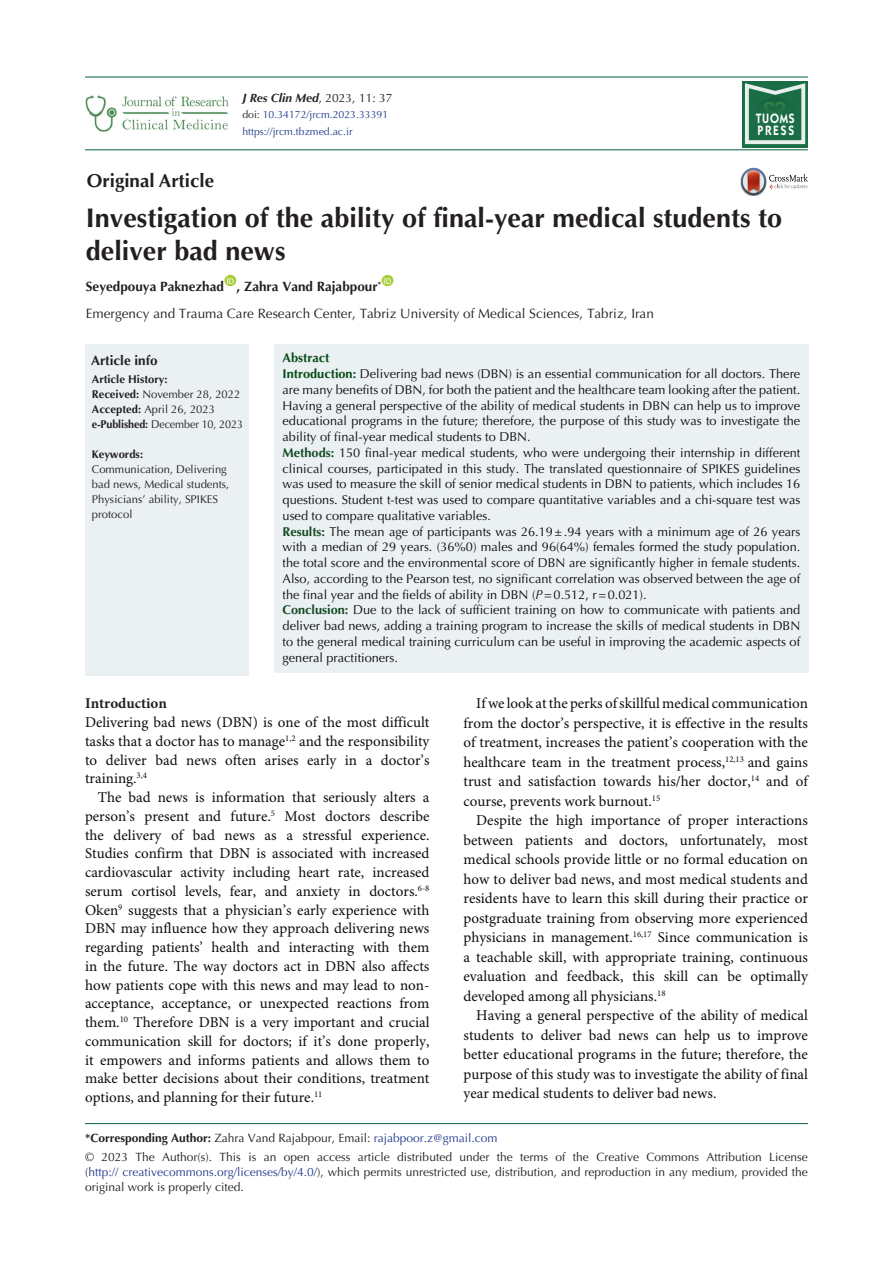
<style>
.page{position:relative;width:893px;height:1263px;background:#fff}
.page>*{position:absolute;margin:0;border:0;box-sizing:border-box;transform-origin:0 0}
.t1{font:700 27px/33px "Optima LT Std";color:#231f20}
.t2{font:700 18.75px "Optima LT Std";color:#231f20}
.Body_Text{font:15px/18.8px "Minion Pro";color:#0d0d0d;text-align:justify}
.t3{font:700 15px "Minion Pro";color:#231f20}
.t4{font:600 13.65px/12px "ITC Kabel Std";letter-spacing:.11em;color:#fff;scale:.85 1}
.t5{font:13.5px "Optima LT Std";color:#231f20}
.t6{font:700 13.5px "Optima LT Std";color:#231f20}
.Body_Text-2{font:12.75px/15.8px "Optima LT Std";color:#0d0d0d;text-align:justify}
.t7{font:700 12.75px "Optima LT Std";color:#054b14}
.corresponding{font:12px/15px "Optima LT Std";color:#231f20;text-align:justify}
.t8{font:italic 700 12px "Optima LT Std";color:#231f20}
.t9{font:11.25px/15px "Optima LT Std";color:#231f20}
.t10{font:11.25px "Optima LT Std";color:#231f20;scale:.96 1}
.t11{font:700 11.25px "Optima LT Std";color:#231f20}
.t12{font:10.5px "Optima LT Std";color:#253f8e}
.t13{font:7.8px "Arial";color:#fff}
.s1{font-weight:400;font-style:normal}
.s2{color:#231f20}
.s3{font-weight:700}
.s4{font-weight:700;color:#054b14}
.s5{font-weight:700;color:#144b23}
.s6{font-style:italic}
.s7{color:#253f8e}
</style>
<div class="page">
<hr style="left:85px;top:149px;width:723px;height:1px;background:#1e7252">
<hr style="left:85px;top:76px;width:723px;height:2px;background:#1e7252">
<div style="left:224px;top:275px;width:12px;height:11px;background:#a6ce39;border-radius:50%"></div>
<div style="left:382px;top:275px;width:11px;height:11px;background:#a6ce39;border-radius:50%"></div>
<div style="left:85px;top:344px;width:164px;height:332px;background:#ebf0f3"></div>
<div style="left:274px;top:344px;width:535px;height:329px;background:#ebf0f3"></div>
<svg style="left:741px;top:168px;width:67px;height:27px"></svg>
<hr style="left:85px;top:1123px;width:723px;height:1px;background:#1e7252">
<img style="left:85px;top:95px;width:144px;height:37px">
<div style="left:742px;top:81px;width:66px;height:66px;background:linear-gradient(to right,#1c6e47,#1b6d46)"></div>
<svg style="left:745px;top:83px;width:60px;height:61px;background:#4b8b6c"></svg>
<p class="t2" style="left:87px;top:170px;width:129px">Original Article</p>
<p class="t8" style="left:242px;top:90px;width:151px">J Res Clin Med<span class="s1">, 2023, 11: 37</span></p>
<p class="t12" style="left:242px;top:109px;width:147px"><span class="s2">doi:</span> 10.34172/jrcm.2023.33391</p>
<p class="t12" style="left:242px;top:126px;width:112px">https://jrcm.tbzmed.ac.ir</p>
<p class="t4" style="left:756px;top:113px;width:47px">TUOMS<br>PRESS</p>
<p class="t1" style="left:86px;top:202px;width:698px">Investigation of the ability of final-year medical students to deliver bad news</p>
<p class="t6" style="left:86px;top:279px;width:140px">Seyedpouya Paknezhad</p>
<p class="t13" style="left:383px;top:275px;width:9px">ID</p>
<p class="t5" style="left:86px;top:305px;width:569px">Emergency and Trauma Care Research Center, Tabriz University of Medical Sciences, Tabriz, Iran</p>
<p class="t13" style="left:226px;top:275px;width:9px">ID</p>
<p class="t6" style="left:237px;top:279px;width:146px">, Zahra Vand Rajabpour<sup>*</sup></p>
<p class="t6" style="left:91px;top:353px;width:68px">Article info</p>
<p class="t11" style="left:92px;top:373px;width:77px">Article History:</p>
<p class="t9" style="left:92px;top:387px;width:150px"><span class="s3">Received:</span> November 28, 2022</p>
<p class="t9" style="left:92px;top:402px;width:125px"><span class="s3">Accepted:</span> April 26, 2023</p>
<p class="t10" style="left:92px;top:418px;width:159px"><span class="s3">e-Published:</span> December 10, 2023</p>
<p class="t11" style="left:92px;top:448px;width:53px">Keywords:</p>
<p class="t9" style="left:92px;top:462px;width:139px">Communication, Delivering bad news, Medical students,<br>Physicians’ ability, SPIKES protocol</p>
<p class="t7" style="left:283px;top:351px;width:48px">Abstract</p>
<p class="Body_Text-2" style="left:283px;top:366px;width:519px"><span class="s4">Introduction:</span> Delivering bad news (DBN) is an essential communication for all doctors. There are many benefits of DBN, for both the patient and the healthcare team looking after the patient.<br>Having a general perspective of the ability of medical students in DBN can help us to improve educational programs in the future; therefore, the purpose of this study was to investigate the ability of final-year medical students to DBN.</p>
<p class="Body_Text-2" style="left:283px;top:445px;width:519px"><span class="s5">Methods:</span> 150 final-year medical students, who were undergoing their internship in different clinical courses, participated in this study. The translated questionnaire of SPIKES guidelines was used to measure the skill of senior medical students in DBN to patients, which includes 16 questions. Student t-test was used to compare quantitative variables and a chi-square test was used to compare qualitative variables.</p>
<p class="Body_Text-2" style="left:283px;top:524px;width:519px"><span class="s5">Results:</span> The mean age of participants was 26.19±.94 years with a minimum age of 26 years with a median of 29 years. (36%0) males and 96(64%) females formed the study population. the total score and the environmental score of DBN are significantly higher in female students.<br>Also, according to the Pearson test, no significant correlation was observed between the age of the final year and the fields of ability in DBN (<span class="s6">P</span>=0.512, r=0.021).</p>
<p class="Body_Text-2" style="left:283px;top:602px;width:519px"><span class="s5">Conclusion:</span> Due to the lack of sufficient training on how to communicate with patients and deliver bad news, adding a training program to increase the skills of medical students in DBN to the general medical training curriculum can be useful in improving the academic aspects of general practitioners.</p>
<p class="t3" style="left:85px;top:693px;width:83px">Introduction</p>
<p class="Body_Text" style="left:85px;top:713px;width:346px">Delivering bad news (DBN) is one of the most difficult tasks that a doctor has to manage<sup>1,2</sup> and the responsibility to deliver bad news often arises early in a doctor’s training.<sup>3,4</sup></p>
<p class="Body_Text" style="left:85px;top:788px;width:346px;text-indent:13px">The bad news is information that seriously alters a person’s present and future.<sup>5</sup> Most doctors describe the delivery of bad news as a stressful experience.<br>Studies confirm that DBN is associated with increased cardiovascular activity including heart rate, increased serum cortisol levels, fear, and anxiety in doctors.<sup>6-8<br></sup>Oken<sup>9</sup> suggests that a physician’s early experience with DBN may influence how they approach delivering news regarding patients’ health and interacting with them in the future. The way doctors act in DBN also affects how patients cope with this news and may lead to non&shy;acceptance, acceptance, or unexpected reactions from them.<sup>10</sup> Therefore DBN is a very important and crucial communication skill for doctors; if it’s done properly, it empowers and informs patients and allows them to make better decisions about their conditions, treatment options, and planning for their future.<sup>11</sup></p>
<p class="Body_Text" style="left:463px;top:694px;width:346px;line-height:19.5px;text-indent:13px">If we look at the perks of skillful medical communication from the doctor’s perspective, it is effective in the results of treatment, increases the patient’s cooperation with the healthcare team in the treatment process,<sup>12,13</sup> and gains trust and satisfaction towards his/her doctor,<sup>14</sup> and of course, prevents work burnout.<sup>15</sup></p>
<p class="Body_Text" style="left:463px;top:811px;width:346px;line-height:19.5px;text-indent:13px">Despite the high importance of proper interactions between patients and doctors, unfortunately, most medical schools provide little or no formal education on how to deliver bad news, and most medical students and residents have to learn this skill during their practice or postgraduate training from observing more experienced physicians in management.<sup>16,17</sup> Since communication is a teachable skill, with appropriate training, continuous evaluation and feedback, this skill can be optimally developed among all physicians.<sup>18</sup></p>
<p class="Body_Text" style="left:463px;top:1006px;width:346px;line-height:19.5px;text-indent:13px">Having a general perspective of the ability of medical students to deliver bad news can help us to improve better educational programs in the future; therefore, the purpose of this study was to investigate the ability of final year medical students to deliver bad news.</p>
<p class="corresponding" style="left:85px;top:1130px;width:414px"><span class="s3">*Corresponding Author:</span> Zahra Vand Rajabpour, Email: <span class="s7">rajabpoor.z@gmail.com</span></p>
<p class="corresponding" style="left:85px;top:1149px;width:724px">© 2023 The Author(s). This is an open access article distributed under the terms of the Creative Commons Attribution License (<span class="s7">http:// creativecommons.org/licenses/by/4.0/</span>), which permits unrestricted use, distribution, and reproduction in any medium, provided the original work is properly cited.</p>
</div>
